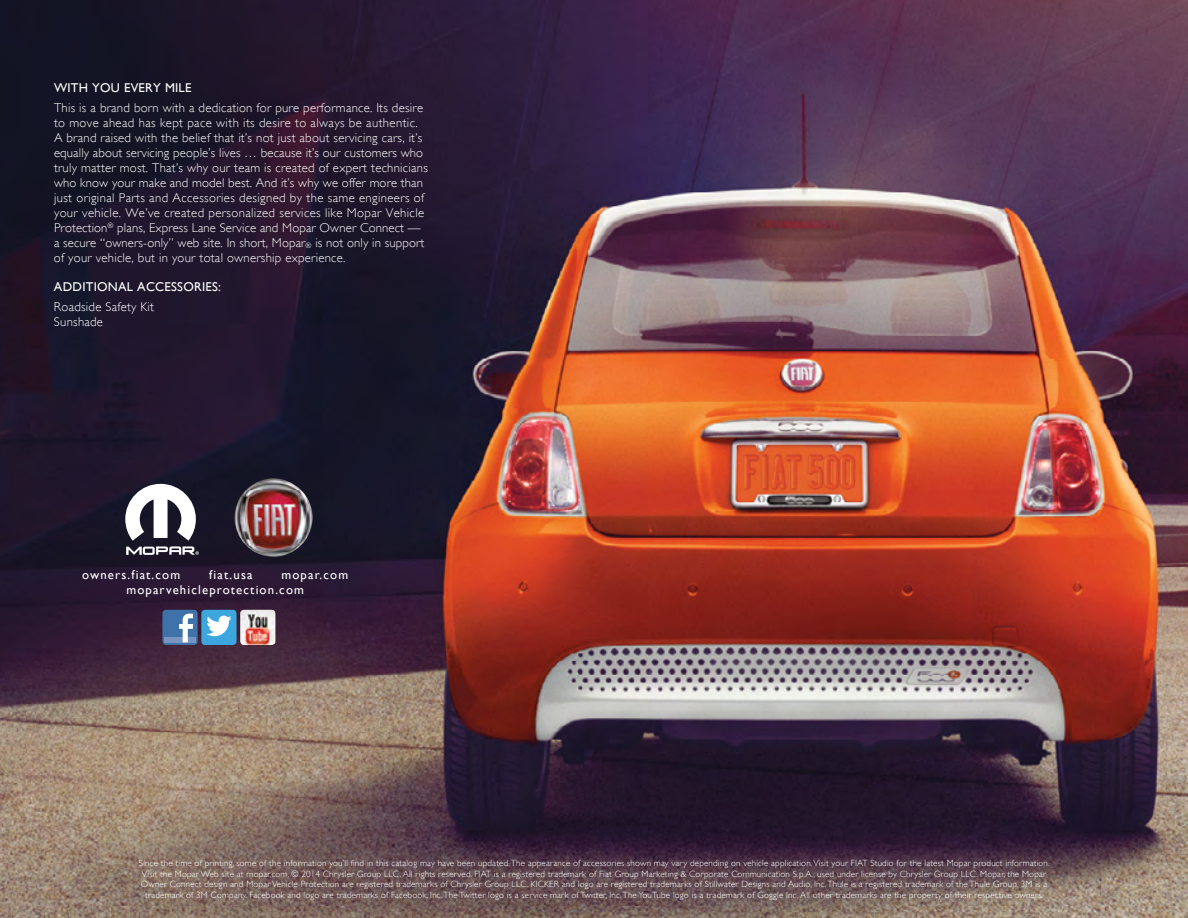
<style>
.page{position:relative;width:1188px;height:918px;background:#fff}
.page>*{position:absolute;margin:0;border:0;box-sizing:border-box;transform-origin:0 0}
.t1{font:300 12.75px/15px "Gill Sans";letter-spacing:.02em;color:#fff}
.t2{font:12.75px/15px "Gill Sans";letter-spacing:.09em;color:#fff}
.t3{font:12.75px "Gill Sans";letter-spacing:.02em;color:#fff}
.t4{font:300 9px/10.5px "Gill Sans";letter-spacing:.02em;color:#fff;text-align:center}
.s1{font-size:7.5px}
</style>
<div class="page">
<img style="left:0;top:0;width:1188px;height:918px">
<img style="left:234px;top:478px;width:79px;height:79px;border-radius:39px">
<svg style="left:125px;top:484px;width:74px;height:71px"></svg>
<svg style="left:162px;top:610px;width:75px;height:35px"></svg>
<img style="left:240px;top:610px;width:35px;height:35px">
<h1 class="t3" style="left:54px;top:80px;width:139px">WITH YOU EVERY MILE</h1>
<p class="t1" style="left:54px;top:100px;width:375px">This is a brand born with a dedication for pure performance. Its desire to move ahead has kept pace with its desire to always be authentic.<br>A brand raised with the belief that it’s not just about servicing cars, it’s equally about servicing people’s lives … because it’s our customers who truly matter most. That’s why our team is created of expert technicians who know your make and model best. And it’s why we offer more than just original Parts and Accessories designed by the same engineers of your vehicle. We’ve created personalized services like Mopar Vehicle Protection<sup>®</sup> plans, Express Lane Service and Mopar Owner Connect — a secure “owners-only” web site. In short, Mopar<span class="s1">®</span> is not only in support of your vehicle, but in your total ownership experience.</p>
<h1 class="t3" style="left:54px;top:279px;width:169px">ADDITIONAL ACCESSORIES:</h1>
<h1 class="t1" style="left:54px;top:299px;width:102px">Roadside Safety Kit<br>Sunshade</h1>
<h1 class="t2" style="left:82px;top:567px;width:100px">owners.fiat.com</h1>
<h1 class="t2" style="left:209px;top:567px;width:45px">fiat.usa</h1>
<h1 class="t2" style="left:126px;top:567px;width:223px;text-indent:155px">mopar.com moparvehicleprotection.com</h1>
<p class="t4" style="left:139px;top:858px;width:912px">Since the time of printing, some of the information you’ll find in this catalog may have been updated. The appearance of accessories shown may vary depending on vehicle application. Visit your FIAT Studio for the latest Mopar product information.<br>Visit the Mopar Web site at mopar.com. © 2014 Chrysler Group LLC. All rights reserved. FIAT is a registered trademark of Fiat Group Marketing &amp; Corporate Communication S.p.A., used under license by Chrysler Group LLC. Mopar, the Mopar Owner Connect design and Mopar Vehicle Protection are registered trademarks of Chrysler Group LLC. KICKER and logo are registered trademarks of Stillwater Designs and Audio, Inc. Thule is a registered trademark of the Thule Group. 3M is a trademark of 3M Company. Facebook and logo are trademarks of Facebook, Inc. The Twitter logo is a service mark of Twitter, Inc. The YouTube logo is a trademark of Goggle Inc. All other trademarks are the property of their respective owners.</p>
</div>
